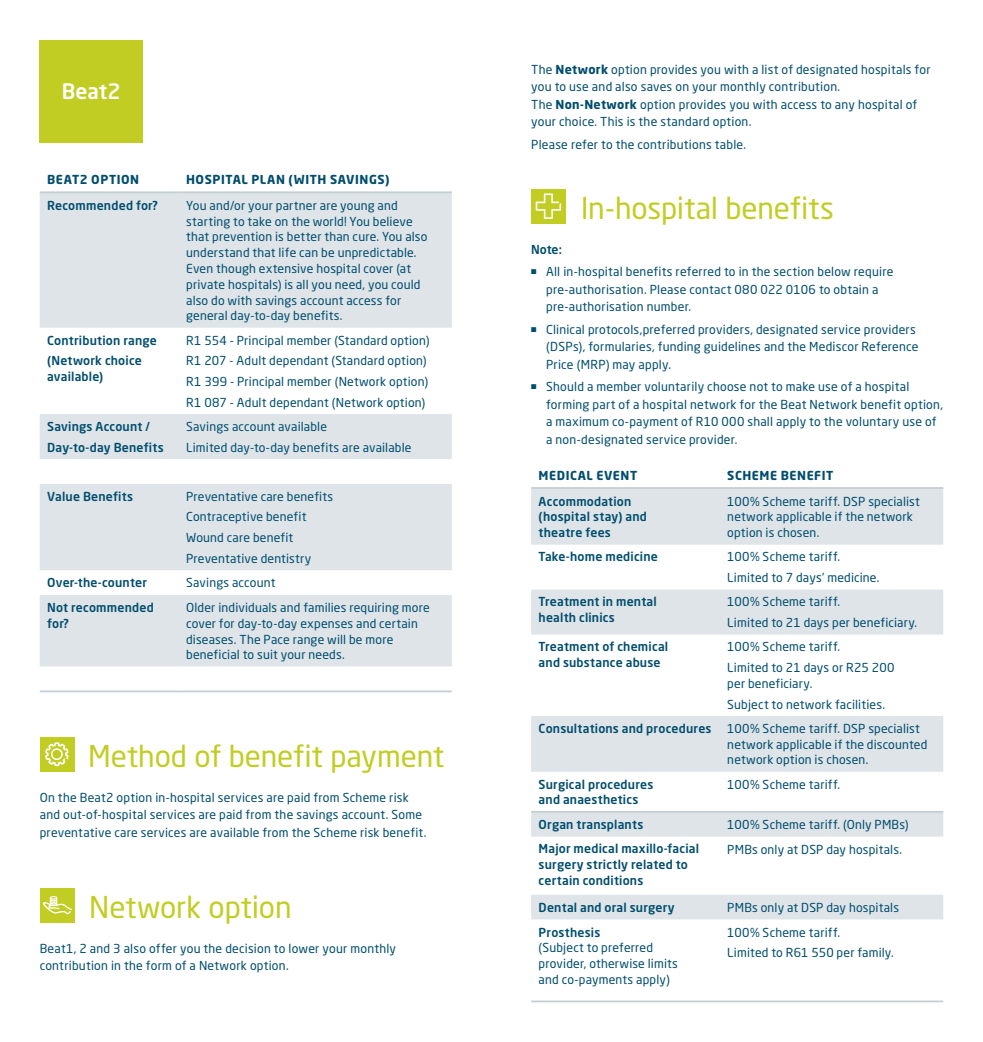
<style>
.page{position:relative;width:983px;height:1042px;background:#fff}
.page>*{position:absolute;margin:0;border:0;box-sizing:border-box;transform-origin:0 0}
.t1{font:29.75px "Neo Sans Std";letter-spacing:-.005em;color:#c2cd23}
.t2{font:500 21px "Neo Sans Std";letter-spacing:-.005em;color:#fff}
.t3{font:12.25px/15.8px "Neo Sans Std";letter-spacing:.015em;color:#004d6d}
.t4{font:500 12.25px/15.8px "Neo Sans Std";letter-spacing:.015em;color:#004d6d}
.t5{font:700 12.25px "Neo Sans Std";letter-spacing:.045em;color:#004d6d}
.s1{font-weight:700}
</style>
<div class="page">
<div style="left:40px;top:40px;width:103px;height:103px;background:#c2cd23"></div>
<svg style="left:531px;top:489px;width:412px;height:347px;fill:#dee4e8"></svg>
<div style="left:531px;top:895px;width:412px;height:25px;background:#dee4e8"></div>
<hr style="left:531px;top:487px;width:188px;height:2px;background:#c4ced4">
<hr style="left:719px;top:487px;width:224px;height:2px;background:#c4ced4">
<hr style="left:531px;top:811px;width:188px;height:1px;background:#c4ced4">
<hr style="left:719px;top:811px;width:224px;height:1px;background:#c4ced4">
<hr style="left:531px;top:1000px;width:188px;height:2px;background:#c4ced4">
<hr style="left:719px;top:1000px;width:224px;height:2px;background:#c4ced4">
<div style="left:40px;top:737px;width:34px;height:34px;background:#c2cd23"></div>
<svg style="left:45px;top:742px;width:24px;height:24px"></svg>
<div style="left:531px;top:189px;width:35px;height:35px;background:#c2cd23"></div>
<svg style="left:535px;top:193px;width:26px;height:26px"></svg>
<div style="left:40px;top:888px;width:34px;height:34px;background:#c2cd23"></div>
<svg style="left:43px;top:896px;width:29px;height:18px"></svg>
<svg style="left:40px;top:193px;width:411px;height:473px;fill:#dee4e8"></svg>
<svg style="left:40px;top:666px;width:411px;height:1px"></svg>
<hr style="left:40px;top:191px;width:139px;height:2px;background:#c4ced4">
<hr style="left:179px;top:191px;width:272px;height:2px;background:#c4ced4">
<hr style="left:40px;top:690px;width:139px;height:2px;background:#c4ced4">
<hr style="left:179px;top:690px;width:272px;height:2px;background:#c4ced4">
<h2 class="t2" style="left:62px;top:78px;width:60px">Beat2</h2>
<p class="t5" style="left:47px;top:172px;width:93px">BEAT2 OPTION</p>
<p class="t5" style="left:186px;top:172px;width:205px">HOSPITAL PLAN (WITH SAVINGS)</p>
<p class="t4" style="left:47px;top:197px;width:112px">Recommended for?</p>
<p class="t3" style="left:186px;top:197px;width:243px">You and/or your partner are young and starting to take on the world! You believe that prevention is better than cure. You also understand that life can be unpredictable.<br>Even though extensive hospital cover (at private hospitals) is all you need, you could also do with savings account access for general day-to-day benefits.</p>
<p class="t4" style="left:47px;top:329px;width:111px;line-height:20.7px">Contribution range (Network choice</p>
<p class="t4" style="left:47px;top:368px;width:58px">available)</p>
<p class="t3" style="left:186px;top:329px;width:245px;line-height:20.7px">R1 554 - Principal member (Standard option)<br>R1 207 - Adult dependant (Standard option)<br>R1 399 - Principal member (Network option)<br>R1 087 - Adult dependant (Network option)</p>
<p class="t4" style="left:47px;top:416px;width:118px;line-height:20.7px">Savings Account /<br>Day-to-day Benefits</p>
<p class="t3" style="left:186px;top:416px;width:227px;line-height:20.7px">Savings account available<br>Limited day-to-day benefits are available</p>
<p class="t4" style="left:47px;top:488px;width:87px">Value Benefits</p>
<p class="t3" style="left:186px;top:486px;width:148px;line-height:20.7px">Preventative care benefits<br>Contraceptive benefit<br>Wound care benefit<br>Preventative dentistry</p>
<p class="t4" style="left:47px;top:574px;width:101px">Over-the-counter</p>
<p class="t3" style="left:186px;top:574px;width:91px">Savings account</p>
<p class="t4" style="left:47px;top:599px;width:108px">Not recommended for?</p>
<p class="t3" style="left:186px;top:599px;width:245px">Older individuals and families requiring more cover for day-to-day expenses and certain diseases. The Pace range will be more beneficial to suit your needs.</p>
<h1 class="t1" style="left:88px;top:737px;width:357px">Method of benefit payment</h1>
<p class="t3" style="left:40px;top:788px;width:388px;line-height:17.5px">On the Beat2 option in-hospital services are paid from Scheme risk and out-of-hospital services are paid from the savings account. Some preventative care services are available from the Scheme risk benefit.</p>
<h1 class="t1" style="left:89px;top:888px;width:204px">Network option</h1>
<p class="t3" style="left:40px;top:939px;width:358px;line-height:17.5px">Beat1, 2 and 3 also offer you the decision to lower your monthly contribution in the form of a Network option.</p>
<p class="t3" style="left:531px;top:61px;width:401px;line-height:17.5px">The <span class="s1">Network</span> option provides you with a list of designated hospitals for you to use and also saves on your monthly contribution.<br>The <span class="s1">Non-Network</span> option provides you with access to any hospital of your choice. This is the standard option.</p>
<p class="t3" style="left:531px;top:136px;width:216px">Please refer to the contributions table.</p>
<h1 class="t1" style="left:580px;top:190px;width:255px">In-hospital benefits</h1>
<p class="t4" style="left:531px;top:241px;width:32px">Note:</p>
<p class="t3" style="left:546px;top:263px;width:349px;line-height:17.5px;text-indent:-15px">■ All in-hospital benefits referred to in the section below require pre-authorisation. Please contact 080 022 0106 to obtain a pre-authorisation number.</p>
<p class="t3" style="left:546px;top:320px;width:374px;line-height:17.5px;text-indent:-15px">■ Clinical protocols,preferred providers, designated service providers (DSPs), formularies, funding guidelines and the Mediscor Reference<br>Price (MRP) may apply.</p>
<p class="t3" style="left:546px;top:378px;width:398px;line-height:17.5px;text-indent:-15px">■ Should a member voluntarily choose not to make use of a hospital forming part of a hospital network for the Beat Network benefit option, a maximum co-payment of R10 000 shall apply to the voluntary use of a non-designated service provider.</p>
<p class="t5" style="left:538px;top:467px;width:100px">MEDICAL EVENT</p>
<p class="t5" style="left:727px;top:467px;width:108px">SCHEME BENEFIT</p>
<p class="t4" style="left:538px;top:493px;width:110px">Accommodation (hospital stay) and theatre fees</p>
<p class="t3" style="left:727px;top:493px;width:194px">100% Scheme tariff. DSP specialist network applicable if the network option is chosen.</p>
<p class="t4" style="left:538px;top:549px;width:121px">Take-home medicine</p>
<p class="t3" style="left:727px;top:546px;width:153px;line-height:20.7px">100% Scheme tariff.<br>Limited to 7 days’ medicine.</p>
<p class="t4" style="left:538px;top:594px;width:120px">Treatment in mental health clinics</p>
<p class="t3" style="left:727px;top:591px;width:191px;line-height:20.7px">100% Scheme tariff.<br>Limited to 21 days per beneficiary.</p>
<p class="t4" style="left:538px;top:639px;width:131px">Treatment of chemical and substance abuse</p>
<p class="t3" style="left:727px;top:636px;width:169px;line-height:20.7px">100% Scheme tariff.<br>Limited to 21 days or R25 200</p>
<p class="t3" style="left:727px;top:673px;width:159px;line-height:20.7px">per beneficiary.<br>Subject to network facilities.</p>
<p class="t4" style="left:538px;top:720px;width:174px">Consultations and procedures</p>
<p class="t3" style="left:727px;top:720px;width:202px">100% Scheme tariff. DSP specialist network applicable if the discounted network option is chosen.</p>
<p class="t4" style="left:538px;top:776px;width:116px">Surgical procedures and anaesthetics</p>
<p class="t3" style="left:727px;top:776px;width:114px">100% Scheme tariff.</p>
<p class="t4" style="left:538px;top:816px;width:106px">Organ transplants</p>
<p class="t3" style="left:727px;top:816px;width:183px">100% Scheme tariff. (Only PMBs)</p>
<p class="t4" style="left:538px;top:841px;width:162px">Major medical maxillo-facial surgery strictly related to certain conditions</p>
<p class="t3" style="left:727px;top:841px;width:176px">PMBs only at DSP day hospitals.</p>
<p class="t4" style="left:538px;top:899px;width:138px">Dental and oral surgery</p>
<p class="t3" style="left:727px;top:899px;width:173px">PMBs only at DSP day hospitals</p>
<p class="t4" style="left:538px;top:924px;width:63px">Prosthesis</p>
<p class="t3" style="left:538px;top:940px;width:141px">(Subject to preferred provider, otherwise limits and co-payments apply)</p>
<p class="t3" style="left:727px;top:921px;width:168px;line-height:20.7px">100% Scheme tariff.<br>Limited to R61 550 per family.</p>
</div>
